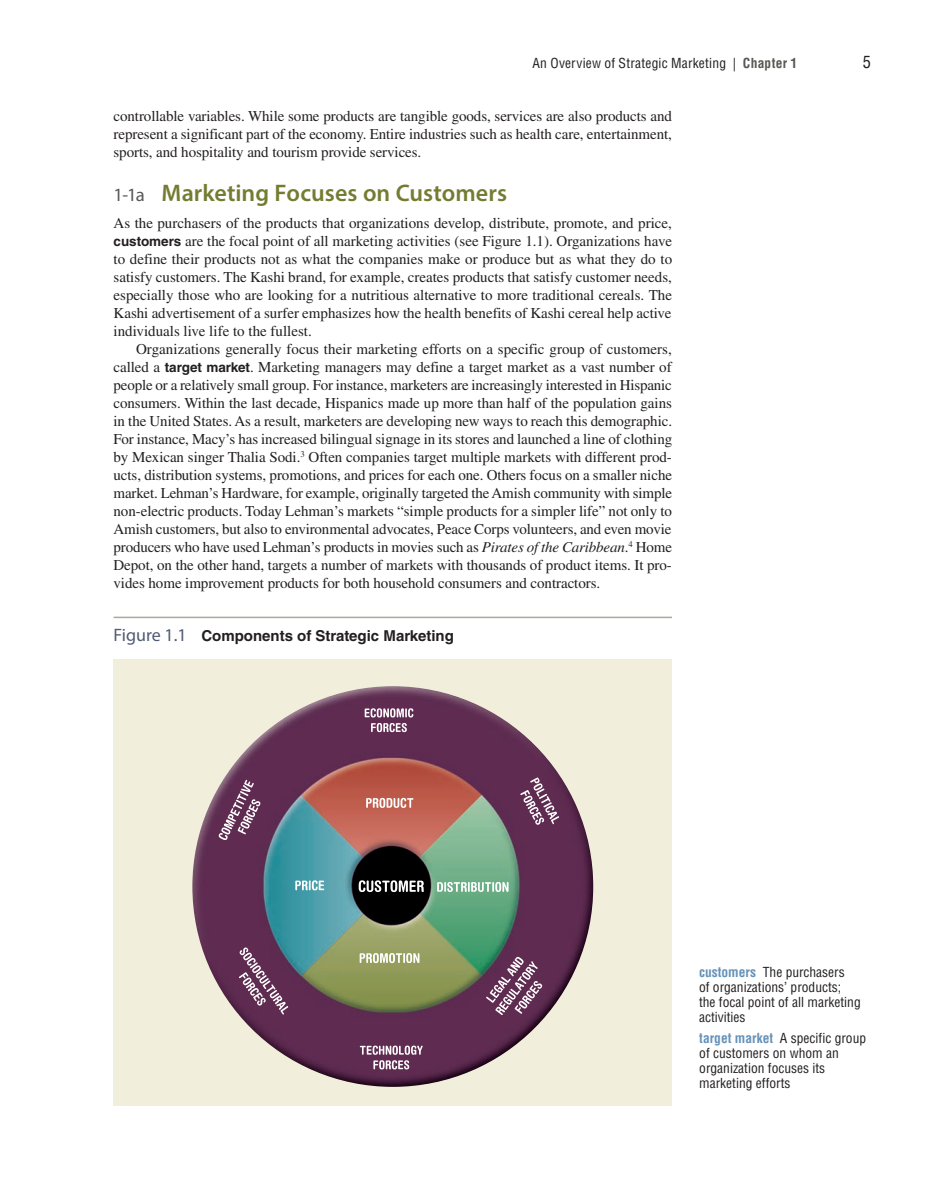
<style>
.page{position:relative;width:926px;height:1179px;background:#fff}
.page>*{position:absolute;margin:0;border:0;box-sizing:border-box;transform-origin:0 0}
.t1{font:600 24px "Myriad Pro";letter-spacing:.005em;color:#757c31}
.t2{font:condensed 16.5px "Helvetica LT Std";color:#231f20}
.t3{font:15px/18px "Times LT Std";letter-spacing:-.005em;color:#231f20;text-align:justify}
.t4{font:700 15px "Helvetica LT Std";color:#231f20}
.t5{font:condensed 13.5px/15px "Helvetica LT Std";color:#231f20}
.s1{font-weight:700;color:#585752}
.s2{font-weight:400;font-size:18.75px;color:#57585a}
.s3{font-family:"Helvetica LT Std";font-weight:700;font-size:13.5px}
.s4{font-style:italic}
.s5{font-family:"Myriad Pro";font-weight:400;font-size:18px;color:#505a74}
.s6{font-weight:700;color:#6592ba}
</style>
<div class="page">
<hr style="left:113px;top:616px;width:558px;height:2px;background:#a8a89d">
<div style="left:113px;top:659px;width:558px;height:446px;background:#f1eedb"></div>
<img style="left:192px;top:686px;width:401px;height:400px;border-radius:200px">
<svg style="left:358px;top:880px;width:65px;height:12px"></svg>
<svg style="left:366px;top:798px;width:47px;height:10px"></svg>
<svg style="left:359px;top:953px;width:60px;height:10px"></svg>
<svg style="left:295px;top:880px;width:29px;height:10px"></svg>
<svg style="left:437px;top:882px;width:71px;height:10px"></svg>
<svg style="left:373px;top:1060px;width:36px;height:9px"></svg>
<svg style="left:360px;top:1045px;width:62px;height:9px"></svg>
<svg style="left:486px;top:956px;width:56px;height:59px;background:#7d5874"></svg>
<svg style="left:239px;top:947px;width:49px;height:67px;background:#764d6d"></svg>
<svg style="left:371px;top:723px;width:36px;height:9px"></svg>
<svg style="left:364px;top:708px;width:49px;height:9px"></svg>
<svg style="left:520px;top:777px;width:39px;height:48px;background:#7e5473"></svg>
<svg style="left:218px;top:779px;width:43px;height:62px;background:#7c5271"></svg>
<p class="t5" style="left:532px;top:55px;width:266px">An Overview of Strategic Marketing | <span class="s1">Chapter 1</span></p>
<p class="t2" style="left:862px;top:52px;width:10px">5</p>
<p class="t3" style="left:113px;top:107px;width:560px">controllable variables. While some products are tangible goods, services are also products and represent a significant part of the economy. Entire industries such as health care, entertainment, sports, and hospitality and tourism provide services.</p>
<p class="t1" style="left:113px;top:177px;width:395px"><span class="s2">1-1a</span> Marketing Focuses on Customers</p>
<p class="t3" style="left:113px;top:213px;width:559px">As the purchasers of the products that organizations develop, distribute, promote, and price,</p>
<p class="t3" style="left:113px;top:231px;width:559px"><span class="s3">customers</span> are the focal point of all marketing activities (see Figure 1.1). Organizations have</p>
<p class="t3" style="left:113px;top:249px;width:560px">to define their products not as what the companies make or produce but as what they do to</p>
<p class="t3" style="left:113px;top:267px;width:559px">satisfy customers. The Kashi brand, for example, creates products that satisfy customer needs,</p>
<p class="t3" style="left:113px;top:285px;width:559px">especially those who are looking for a nutritious alternative to more traditional cereals. The</p>
<p class="t3" style="left:113px;top:303px;width:559px">Kashi advertisement of a surfer emphasizes how the health benefits of Kashi cereal help active</p>
<p class="t3" style="left:113px;top:321px;width:200px">individuals live life to the fullest.</p>
<p class="t3" style="left:136px;top:339px;width:537px">Organizations generally focus their marketing efforts on a specific group of customers,</p>
<p class="t3" style="left:113px;top:357px;width:559px">called a <span class="s3">target market</span>. Marketing managers may define a target market as a vast number of</p>
<p class="t3" style="left:113px;top:375px;width:559px">people or a relatively small group. For instance, marketers are increasingly interested in Hispanic</p>
<p class="t3" style="left:113px;top:393px;width:559px">consumers. Within the last decade, Hispanics made up more than half of the population gains</p>
<p class="t3" style="left:113px;top:411px;width:560px">in the United States. As a result, marketers are developing new ways to reach this demographic.</p>
<p class="t3" style="left:113px;top:429px;width:560px">For instance, Macy’s has increased bilingual signage in its stores and launched a line of clothing</p>
<p class="t3" style="left:113px;top:447px;width:559px">by Mexican singer Thalia Sodi.<sup>3</sup> Often companies target multiple markets with different prod-</p>
<p class="t3" style="left:113px;top:465px;width:560px">ucts, distribution systems, promotions, and prices for each one. Others focus on a smaller niche</p>
<p class="t3" style="left:113px;top:483px;width:560px">market. Lehman’s Hardware, for example, originally targeted the Amish community with simple</p>
<p class="t3" style="left:113px;top:501px;width:559px">non-electric products. Today Lehman’s markets “simple products for a simpler life” not only to</p>
<p class="t3" style="left:113px;top:519px;width:559px">Amish customers, but also to environmental advocates, Peace Corps volunteers, and even movie</p>
<p class="t3" style="left:113px;top:537px;width:560px">producers who have used Lehman’s products in movies such as <span class="s4">Pirates of the Caribbean</span>.<sup>4</sup> Home</p>
<p class="t3" style="left:113px;top:555px;width:559px">Depot, on the other hand, targets a number of markets with thousands of product items. It pro-</p>
<p class="t3" style="left:113px;top:573px;width:488px">vides home improvement products for both household consumers and contractors.</p>
<p class="t4" style="left:113px;top:627px;width:342px"><span class="s5">Figure 1.1</span> Components of Strategic Marketing</p>
<p class="t5" style="left:698px;top:964px;width:163px"><span class="s6">customers</span> The purchasers<br>of organizations’ products; the focal point of all marketing activities</p>
<p class="t5" style="left:699px;top:1030px;width:168px"><span class="s6">target market</span> A specific group of customers on whom an organization focuses its marketing efforts</p>
</div>
